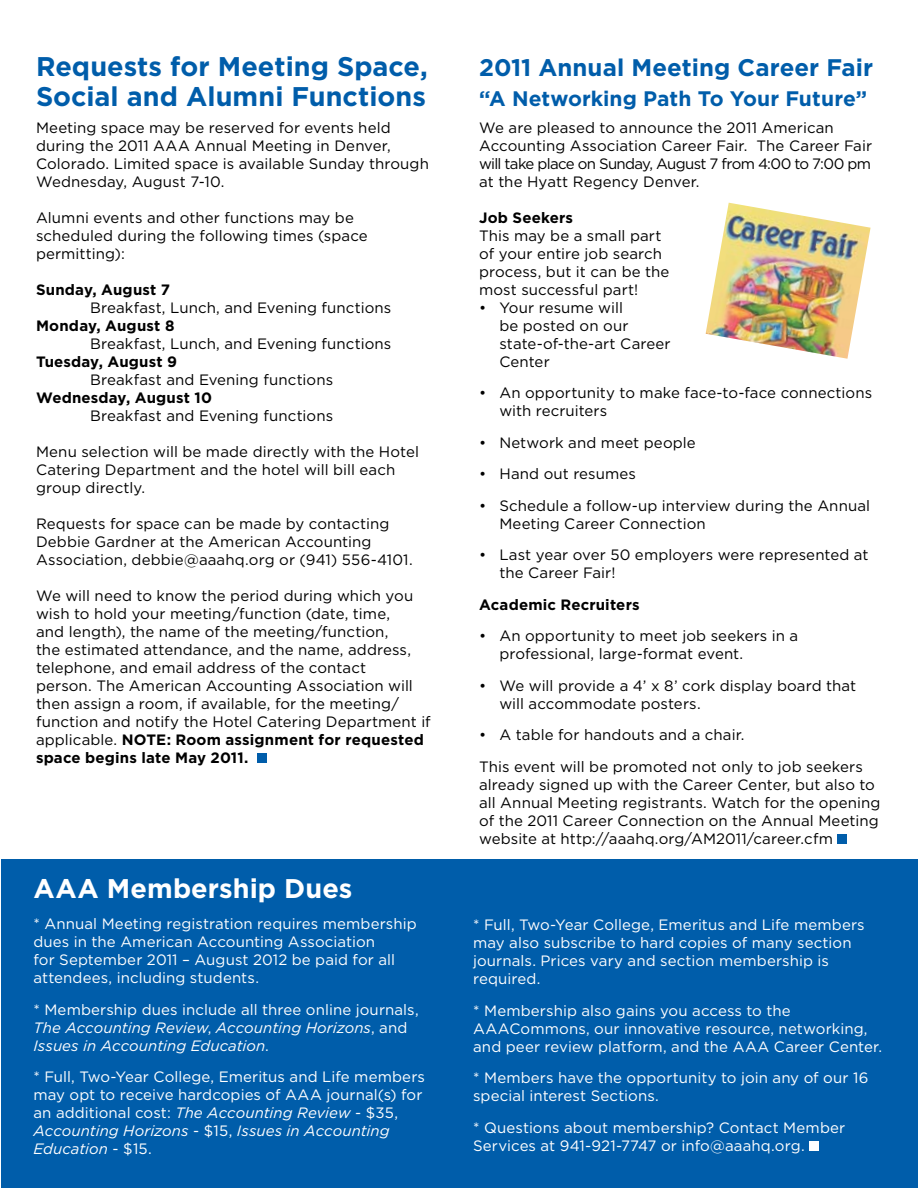
<style>
.page{position:relative;width:918px;height:1188px;background:#fff}
.page>*{position:absolute;margin:0;border:0;box-sizing:border-box;transform-origin:0 0}
.t1{font:700 27px/30px "Gotham";color:#005daa}
.t2{font:700 27px "Gotham";letter-spacing:.005em;color:#fff}
.t3{font:700 24px "Gotham";color:#005daa}
.t4{font:700 21px "Gotham";color:#005daa}
.t5{font:15px/18px "Gotham";letter-spacing:.005em;color:#000}
.t6{font:15px/18px "Gotham";letter-spacing:.005em;color:#fff}
.t7{font:italic 15px/18px "Gotham";letter-spacing:.005em;color:#fff}
.t8{font:700 15px "Gotham";letter-spacing:.01em;color:#000}
.s1{font-weight:700}
.s2{font-style:normal}
.s3{font-style:italic}
</style>
<div class="page">
<div style="left:1px;top:859px;width:917px;height:329px;background:#005daa"></div>
<div style="left:257px;top:753px;width:10px;height:10px;background:#005daa"></div>
<div style="left:838px;top:834px;width:9px;height:10px;background:#005daa"></div>
<img style="left:706px;top:203px;width:165px;height:156px">
<div style="left:809px;top:1141px;width:10px;height:10px;background:#fff"></div>
<h1 class="t1" style="left:36px;top:51px;width:393px">Requests for Meeting Space,<br>Social and Alumni Functions</h1>
<p class="t5" style="left:36px;top:118px;width:394px">Meeting space may be reserved for events held during the 2011 AAA Annual Meeting in Denver, Colorado. Limited space is available Sunday through Wednesday, August 7-10.</p>
<p class="t5" style="left:36px;top:208px;width:333px">Alumni events and other functions may be scheduled during the following times (space permitting):</p>
<p class="t8" style="left:36px;top:279px;width:136px">Sunday, August 7</p>
<p class="t5" style="left:90px;top:298px;width:303px">Breakfast, Lunch, and Evening functions</p>
<p class="t8" style="left:36px;top:315px;width:140px">Monday, August 8</p>
<p class="t5" style="left:90px;top:334px;width:303px">Breakfast, Lunch, and Evening functions</p>
<p class="t8" style="left:36px;top:351px;width:143px">Tuesday, August 9</p>
<p class="t5" style="left:90px;top:370px;width:245px">Breakfast and Evening functions</p>
<p class="t8" style="left:36px;top:387px;width:178px">Wednesday, August 10</p>
<p class="t5" style="left:90px;top:406px;width:245px">Breakfast and Evening functions</p>
<p class="t5" style="left:36px;top:442px;width:385px">Menu selection will be made directly with the Hotel<br>Catering Department and the hotel will bill each group directly.</p>
<p class="t5" style="left:36px;top:514px;width:378px">Requests for space can be made by contacting<br>Debbie Gardner at the American Accounting<br>Association, debbie@aaahq.org or (941) 556-4101.</p>
<p class="t5" style="left:36px;top:586px;width:396px">We will need to know the period during which you wish to hold your meeting/function (date, time,<br>and length), the name of the meeting/function,<br>the estimated attendance, and the name, address, telephone, and email address of the contact<br>person. The American Accounting Association will then assign a room, if available, for the meeting/ function and notify the Hotel Catering Department if applicable. <span class="s1">NOTE: Room assignment for requested space begins late May 2011.</span></p>
<h1 class="t2" style="left:33px;top:870px;width:320px">AAA Membership Dues</h1>
<p class="t6" style="left:33px;top:915px;width:385px">* Annual Meeting registration requires membership dues in the American Accounting Association<br>for September 2011 – August 2012 be paid for all attendees, including students.</p>
<p class="t7" style="left:33px;top:1000px;width:387px"><span class="s2">* Membership dues include all three online journals,<br></span>The Accounting Review<span class="s2">,</span> Accounting Horizons<span class="s2">, and<br></span>Issues in Accounting Education<span class="s2">.</span></p>
<p class="t6" style="left:33px;top:1068px;width:393px">* Full, Two-Year College, Emeritus and Life members may opt to receive hardcopies of AAA journal(s) for an additional cost: <span class="s3">The Accounting Review</span> - $35, <span class="s3">Accounting Horizons</span> - $15, <span class="s3">Issues in Accounting Education</span> - $15.</p>
<h2 class="t3" style="left:479px;top:51px;width:395px">2011 Annual Meeting Career Fair</h2>
<h3 class="t4" style="left:479px;top:84px;width:390px">“A Networking Path To Your Future”</h3>
<p class="t5" style="left:479px;top:118px;width:395px">We are pleased to announce the 2011 American Accounting Association Career Fair. The Career Fair will take place on Sunday, August 7 from 4:00 to 7:00 pm at the Hyatt Regency Denver.</p>
<p class="t8" style="left:479px;top:207px;width:95px">Job Seekers</p>
<p class="t5" style="left:479px;top:226px;width:192px">This may be a small part of your entire job search process, but it can be the most successful part!</p>
<p class="t5" style="left:499px;top:298px;width:173px;text-indent:-20px">• Your resume will<br>be posted on our state-of-the-art Career<br>Center</p>
<p class="t5" style="left:499px;top:383px;width:374px;text-indent:-20px">• An opportunity to make face-to-face connections with recruiters</p>
<p class="t5" style="left:479px;top:433px;width:218px">• Network and meet people</p>
<p class="t5" style="left:479px;top:464px;width:158px">• Hand out resumes</p>
<p class="t5" style="left:499px;top:496px;width:372px;text-indent:-20px">• Schedule a follow-up interview during the Annual<br>Meeting Career Connection</p>
<p class="t5" style="left:499px;top:545px;width:371px;text-indent:-20px">• Last year over 50 employers were represented at the Career Fair!</p>
<p class="t8" style="left:479px;top:594px;width:162px">Academic Recruiters</p>
<p class="t5" style="left:499px;top:626px;width:300px;text-indent:-20px">• An opportunity to meet job seekers in a professional, large-format event.</p>
<p class="t5" style="left:499px;top:676px;width:358px;text-indent:-20px">• We will provide a 4’ x 8’ cork display board that will accommodate posters.</p>
<p class="t5" style="left:479px;top:719px;width:385px;line-height:31.5px">• A table for handouts and a chair.<br>This event will be promoted not only to job seekers</p>
<p class="t5" style="left:479px;top:775px;width:403px">already signed up with the Career Center, but also to all Annual Meeting registrants. Watch for the opening of the 2011 Career Connection on the Annual Meeting website at http://aaahq.org/AM2011/career.cfm</p>
<p class="t6" style="left:473px;top:916px;width:393px">* Full, Two-Year College, Emeritus and Life members may also subscribe to hard copies of many section journals. Prices vary and section membership is required.</p>
<p class="t6" style="left:473px;top:1001px;width:410px">* Membership also gains you access to the<br>AAACommons, our innovative resource, networking, and peer review platform, and the AAA Career Center.</p>
<p class="t6" style="left:473px;top:1069px;width:397px">* Members have the opportunity to join any of our 16 special interest Sections.</p>
<p class="t6" style="left:473px;top:1118px;width:374px">* Questions about membership? Contact Member<br>Services at 941-921-7747 or info@aaahq.org.</p>
</div>
